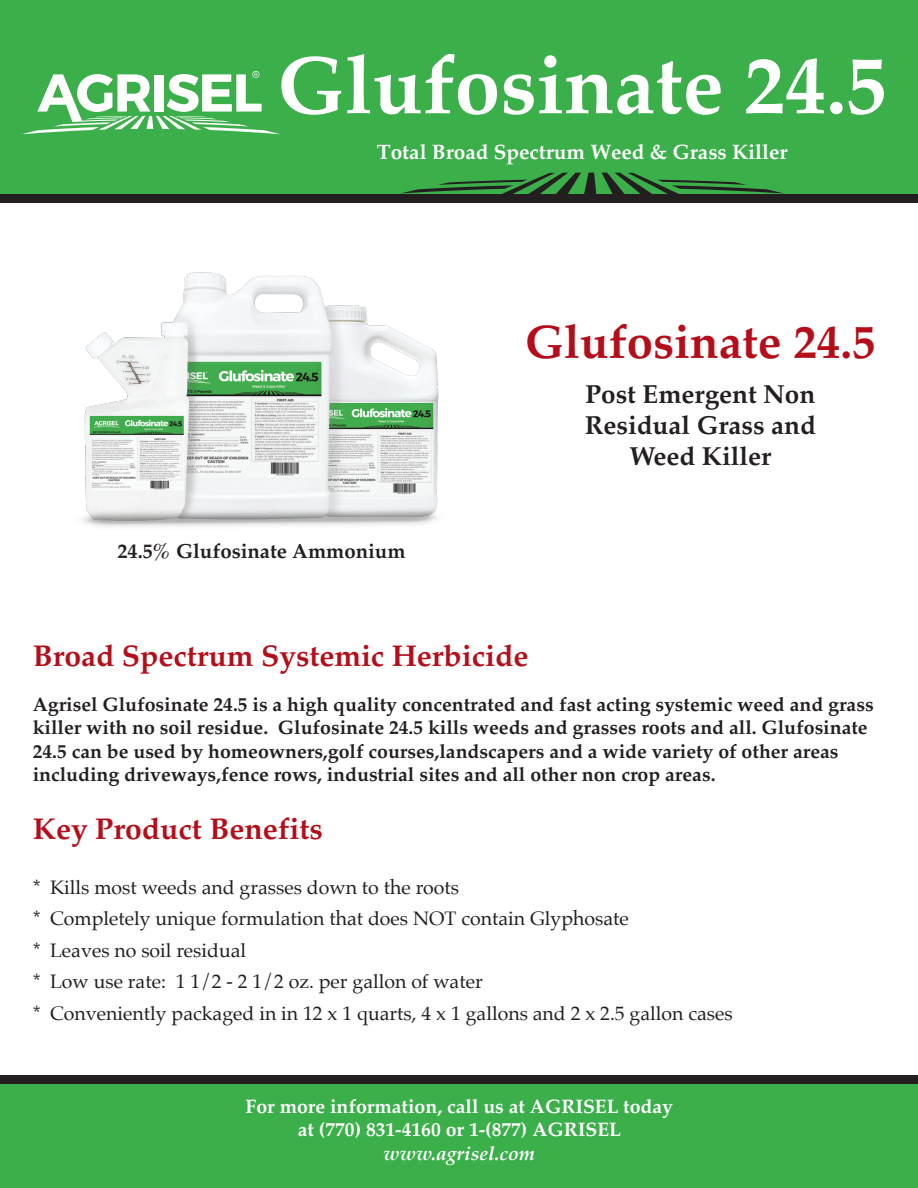
<style>
.page{position:relative;width:918px;height:1188px;background:#fff}
.page>*{position:absolute;margin:0;border:0;box-sizing:border-box;transform-origin:0 0}
.t1{font:700 82.05px "Palatino";color:#fff}
.t2{font:700 47.25px "Palatino";color:#b50e1a}
.t3{font:700 30px "Palatino";color:#b50e1a}
.t4{font:700 26.1px/31.2px "Palatino";color:#231f20;text-align:center}
.t5{font:700 20.85px "Palatino";color:#fff}
.t6{font:700 20.4px "Palatino";color:#231f20}
.t7{font:700 19.5px/23.4px "Palatino";color:#231f20}
.t8{font:19.5px/31.5px "Palatino";color:#231f20}
.t9{font:700 19.5px/23.4px "Palatino";color:#fff;text-align:center}
.t10{font:italic 700 19.5px "Palatino";color:#fff}
</style>
<div class="page">
<div style="left:0;top:0;width:918px;height:202px;background:#3baf49"></div>
<div style="left:0;top:1078px;width:918px;height:110px;background:#3baf49"></div>
<svg style="left:338px;top:173px;width:508px;height:22px"></svg>
<svg style="left:23px;top:71px;width:256px;height:63px"></svg>
<div style="left:0;top:195px;width:918px;height:8px;background:#231f20"></div>
<div style="left:0;top:1076px;width:918px;height:8px;background:#231f20"></div>
<img style="left:82px;top:272px;width:357px;height:255px">
<h1 class="t1" style="left:277px;top:15px;width:612px">Glufosinate 24.5</h1>
<p class="t5" style="left:377px;top:134px;width:412px">Total Broad Spectrum Weed &amp; Grass Killer</p>
<h2 class="t2" style="left:525px;top:301px;width:353px">Glufosinate 24.5</h2>
<p class="t6" style="left:117px;top:534px;width:290px">24.5% Glufosinate Ammonium</p>
<h3 class="t4" style="left:585px;top:378px;width:233px">Post Emergent Non<br>Residual Grass and<br>Weed Killer</h3>
<h3 class="t3" style="left:33px;top:630px;width:497px">Broad Spectrum Systemic Herbicide</h3>
<p class="t7" style="left:33px;top:692px;width:843px">Agrisel Glufosinate 24.5 is a high quality concentrated and fast acting systemic weed and grass killer with no soil residue. Glufosinate 24.5 kills weeds and grasses roots and all. Glufosinate 24.5 can be used by homeowners,golf courses,landscapers and a wide variety of other areas including driveways,fence rows, industrial sites and all other non crop areas.</p>
<h3 class="t3" style="left:33px;top:803px;width:291px">Key Product Benefits</h3>
<p class="t8" style="left:33px;top:871px;width:701px">* Kills most weeds and grasses down to the roots<br>* Completely unique formulation that does NOT contain Glyphosate<br>* Leaves no soil residual<br>* Low use rate: 1 1/2 - 2 1/2 oz. per gallon of water<br>* Conveniently packaged in in 12 x 1 quarts, 4 x 1 gallons and 2 x 2.5 gallon cases</p>
<p class="t9" style="left:246px;top:1094px;width:429px">For more information, call us at AGRISEL today at (770) 831-4160 or 1-(877) AGRISEL</p>
<p class="t10" style="left:384px;top:1137px;width:153px">www.agrisel.com</p>
</div>
